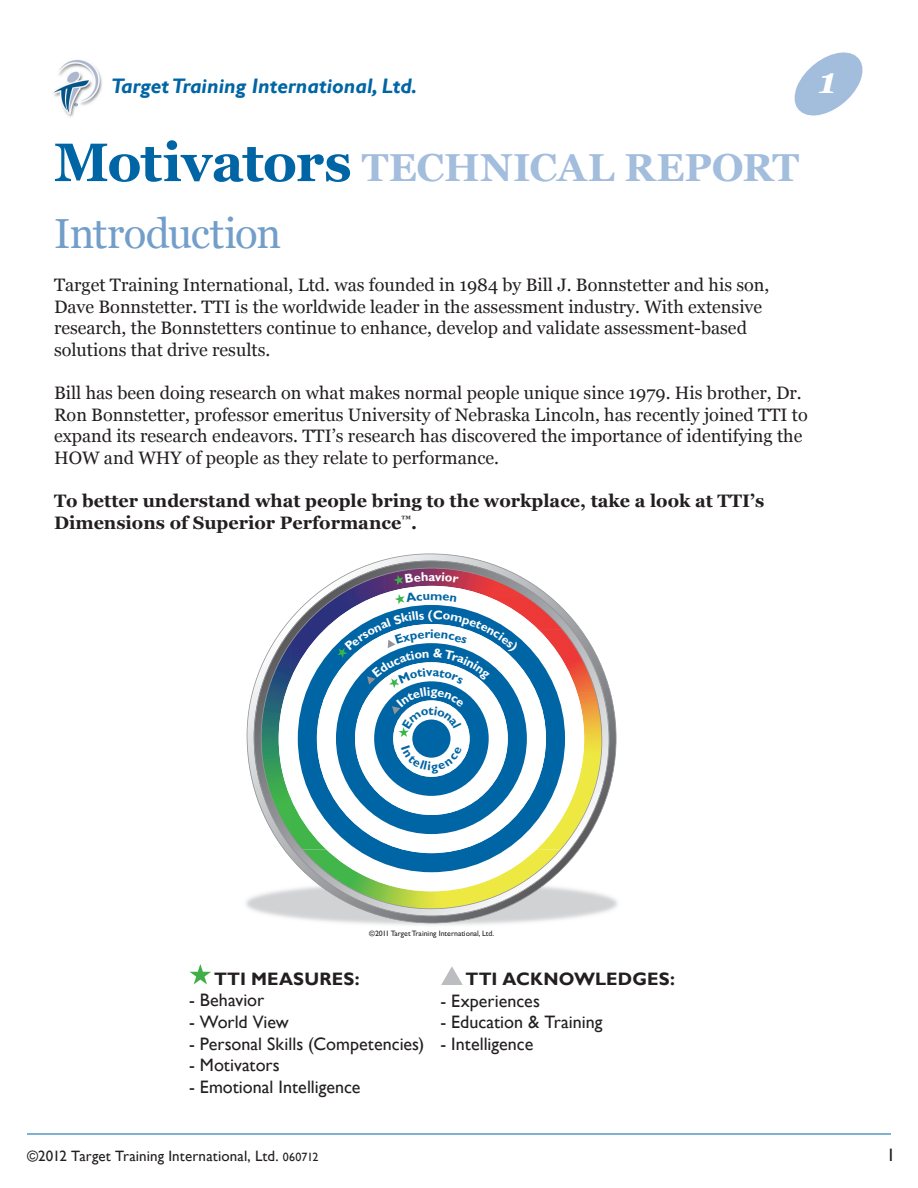
<style>
.page{position:relative;width:918px;height:1188px;background:#fff}
.page>*{position:absolute;margin:0;border:0;box-sizing:border-box;transform-origin:0 0}
.t1{font:42px "Georgia";letter-spacing:-.02em;color:#729eca}
.t2{font:700 39px "Georgia";letter-spacing:-.005em;color:#a3bddd}
.t3{font:italic 700 36px "Georgia";color:#fff}
.t4{font:italic 700 21px "Gill Sans";color:#0065a4}
.t5{font:18px/21.6px "Georgia";color:#231f20}
.t6{font:18px "Gill Sans";color:#231f20}
.t7{font:700 18px/21.6px "Georgia";color:#231f20}
.t8{font:700 18px "Gill Sans";letter-spacing:.015em;color:#231f20}
.t9{font:15px "Gill Sans";letter-spacing:.01em;color:#231f20}
.t10{font:7.8px "Gill Sans";color:#231f20}
.s1{font-size:54px;color:#0065a4}
.s2{font-size:12px}
</style>
<div class="page">
<img style="left:53px;top:59px;width:49px;height:58px">
<hr style="left:27px;top:1134px;width:864px;height:1px;background:#0065a4">
<svg style="left:794px;top:52px;width:69px;height:64px"></svg>
<svg style="left:190px;top:964px;width:21px;height:20px"></svg>
<svg style="left:441px;top:966px;width:22px;height:19px"></svg>
<svg style="left:246px;top:553px;width:372px;height:372px"></svg>
<svg style="left:254px;top:561px;width:355px;height:355px"></svg>
<svg style="left:395px;top:592px;width:62px;height:12px"></svg>
<svg style="left:336px;top:610px;width:191px;height:224px"></svg>
<svg style="left:394px;top:572px;width:65px;height:13px"></svg>
<p class="t4" style="left:111px;top:73px;width:308px">Target Training International, Ltd.</p>
<h3 class="t3" style="left:819px;top:57px;width:19px">1</h3>
<h2 class="t2" style="left:54px;top:143px;width:747px"><span class="s1">Motivators</span> TECHNICAL REPORT</h2>
<h1 class="t1" style="left:54px;top:208px;width:229px">Introduction</h1>
<p class="t5" style="left:54px;top:274px;width:717px">Target Training International, Ltd. was founded in 1984 by Bill J. Bonnstetter and his son, Dave Bonnstetter. TTI is the worldwide leader in the assessment industry. With extensive research, the Bonnstetters continue to enhance, develop and validate assessment-based solutions that drive results.</p>
<p class="t5" style="left:54px;top:382px;width:755px">Bill has been doing research on what makes normal people unique since 1979. His brother, Dr.<br>Ron Bonnstetter, professor emeritus University of Nebraska Lincoln, has recently joined TTI to expand its research endeavors. TTI’s research has discovered the importance of identifying the HOW and WHY of people as they relate to performance.</p>
<p class="t7" style="left:54px;top:490px;width:712px">To better understand what people bring to the workplace, take a look at TTI’s<br>Dimensions of Superior Performance<sup>™</sup>.</p>
<p class="t10" style="left:369px;top:929px;width:126px">©2011 Target Training International, Ltd.</p>
<p class="t8" style="left:214px;top:968px;width:147px">TTI MEASURES:</p>
<p class="t6" style="left:189px;top:990px;width:77px">- Behavior</p>
<p class="t6" style="left:189px;top:1011px;width:101px">- World View</p>
<p class="t6" style="left:189px;top:1033px;width:237px">- Personal Skills (Competencies)</p>
<p class="t6" style="left:189px;top:1055px;width:92px">- Motivators</p>
<p class="t6" style="left:189px;top:1076px;width:173px">- Emotional Intelligence</p>
<p class="t8" style="left:466px;top:968px;width:211px">TTI ACKNOWLEDGES:</p>
<p class="t6" style="left:441px;top:990px;width:101px">- Experiences</p>
<p class="t6" style="left:441px;top:1012px;width:163px">- Education &amp; Training</p>
<p class="t6" style="left:441px;top:1033px;width:94px">- Intelligence</p>
<p class="t9" style="left:27px;top:1147px;width:293px">©2012 Target Training International, Ltd. <span class="s2">060712</span></p>
<p class="t6" style="left:886px;top:1145px;width:10px">1</p>
</div>
